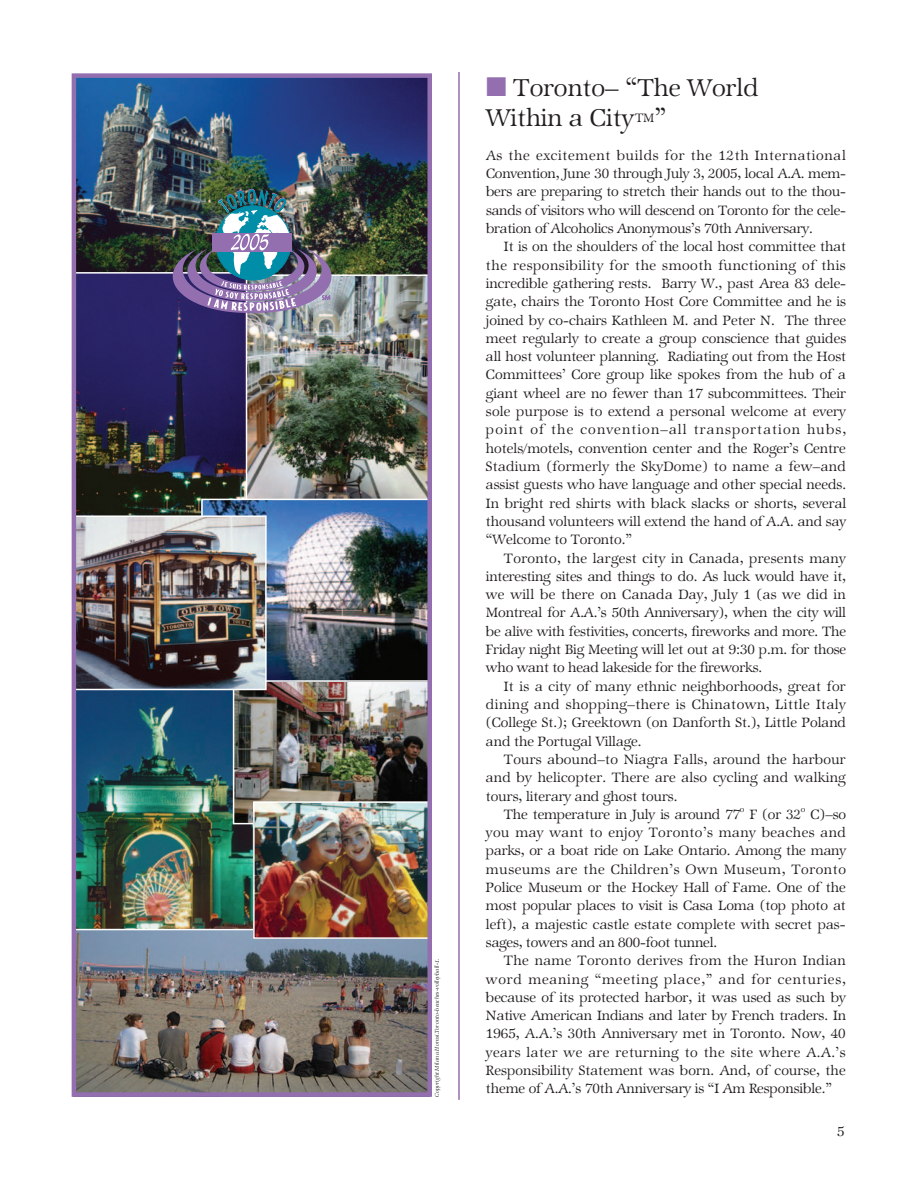
<style>
.page{position:relative;width:918px;height:1188px;background:#fff}
.page>*{position:absolute;margin:0;border:0;box-sizing:border-box;transform-origin:0 0}
.t1{font:300 27px/30.3px "Zapf Internatl IT Cby BT";color:#231f20}
.t2{font:300 15px/18.3px "Zapf Internatl IT Cby BT";color:#231f20;text-align:justify}
.t3{font:italic 300 6px "Zapf Internatl IT Cby BT";color:#231f20}
.s1{color:#936fb0}
</style>
<div class="page">
<hr style="left:458px;top:72px;width:2px;height:1028px;background:#936fb0">
<img style="left:247px;top:276px;width:180px;height:223px">
<img style="left:77px;top:78px;width:350px;height:195px">
<img style="left:77px;top:930px;width:350px;height:162px">
<img style="left:77px;top:275px;width:167px;height:240px">
<img style="left:173px;top:189px;width:159px;height:124px">
<img style="left:77px;top:690px;width:174px;height:237px">
<img style="left:236px;top:682px;width:191px;height:139px">
<img style="left:204px;top:502px;width:223px;height:177px">
<div style="left:201px;top:499px;width:231px;height:183px;border:2px solid #fff"></div>
<img style="left:77px;top:518px;width:187px;height:169px">
<div style="left:73px;top:515px;width:194px;height:175px;border:2px solid #fff"></div>
<img style="left:256px;top:804px;width:171px;height:132px">
<div style="left:253px;top:801px;width:179px;height:138px;border:2px solid #fff"></div>
<div style="left:72px;top:73px;width:360px;height:1024px;border:4px solid #936fb0"></div>
<p class="t3" style="left:433px;top:1096px;width:140px;rotate:-90deg">Copyright Milana Homsi.Toronto-beaches-volleyball-1.</p>
<p class="t1" style="left:486px;top:73px;width:274px"><span class="s1">❋</span> Toronto– “The World<br>Within a City<sup>TM</sup>”</p>
<p class="t2" style="left:486px;top:146px;width:362px">As the excitement builds for the 12th International Convention, June 30 through July 3, 2005, local A.A. mem&shy;bers are preparing to stretch their hands out to the thou&shy;sands of visitors who will descend on Toronto for the cele&shy;bration of Alcoholics Anonymous’s 70th Anniversary.</p>
<p class="t2" style="left:486px;top:238px;width:362px;text-indent:18px">It is on the shoulders of the local host committee that the responsibility for the smooth functioning of this incredible gathering rests. Barry W., past Area 83 dele&shy;gate, chairs the Toronto Host Core Committee and he is joined by co-chairs Kathleen M. and Peter N. The three meet regularly to create a group conscience that guides all host volunteer planning. Radiating out from the Host Committees’ Core group like spokes from the hub of a giant wheel are no fewer than 17 subcommittees. Their sole purpose is to extend a personal welcome at every point of the convention–all transportation hubs, hotels/motels, convention center and the Roger’s Centre Stadium (formerly the SkyDome) to name a few–and assist guests who have language and other special needs.<br>In bright red shirts with black slacks or shorts, several thousand volunteers will extend the hand of A.A. and say “Welcome to Toronto.”</p>
<p class="t2" style="left:486px;top:549px;width:362px;text-indent:18px">Toronto, the largest city in Canada, presents many interesting sites and things to do. As luck would have it, we will be there on Canada Day, July 1 (as we did in Montreal for A.A.’s 50th Anniversary), when the city will be alive with festivities, concerts, fireworks and more. The Friday night Big Meeting will let out at 9:30 p.m. for those who want to head lakeside for the fireworks.</p>
<p class="t2" style="left:486px;top:677px;width:362px;text-indent:18px">It is a city of many ethnic neighborhoods, great for dining and shopping–there is Chinatown, Little Italy (College St.); Greektown (on Danforth St.), Little Poland and the Portugal Village.</p>
<p class="t2" style="left:486px;top:750px;width:361px;text-indent:18px">Tours abound–to Niagra Falls, around the harbour and by helicopter. There are also cycling and walking tours, literary and ghost tours.</p>
<p class="t2" style="left:486px;top:805px;width:362px;text-indent:18px">The temperature in July is around 77<sup>o</sup> F (or 32<sup>o</sup> C)–so you may want to enjoy Toronto’s many beaches and parks, or a boat ride on Lake Ontario. Among the many museums are the Children’s Own Museum, Toronto Police Museum or the Hockey Hall of Fame. One of the most popular places to visit is Casa Loma (top photo at left), a majestic castle estate complete with secret pas&shy;sages, towers and an 800-foot tunnel.</p>
<p class="t2" style="left:486px;top:952px;width:362px;text-indent:18px">The name Toronto derives from the Huron Indian word meaning “meeting place,” and for centuries, because of its protected harbor, it was used as such by Native American Indians and later by French traders. In 1965, A.A.’s 30th Anniversary met in Toronto. Now, 40 years later we are returning to the site where A.A.’s Responsibility Statement was born. And, of course, the theme of A.A.’s 70th Anniversary is “I Am Responsible.”</p>
<p class="t2" style="left:837px;top:1122px;width:9px">5</p>
</div>
